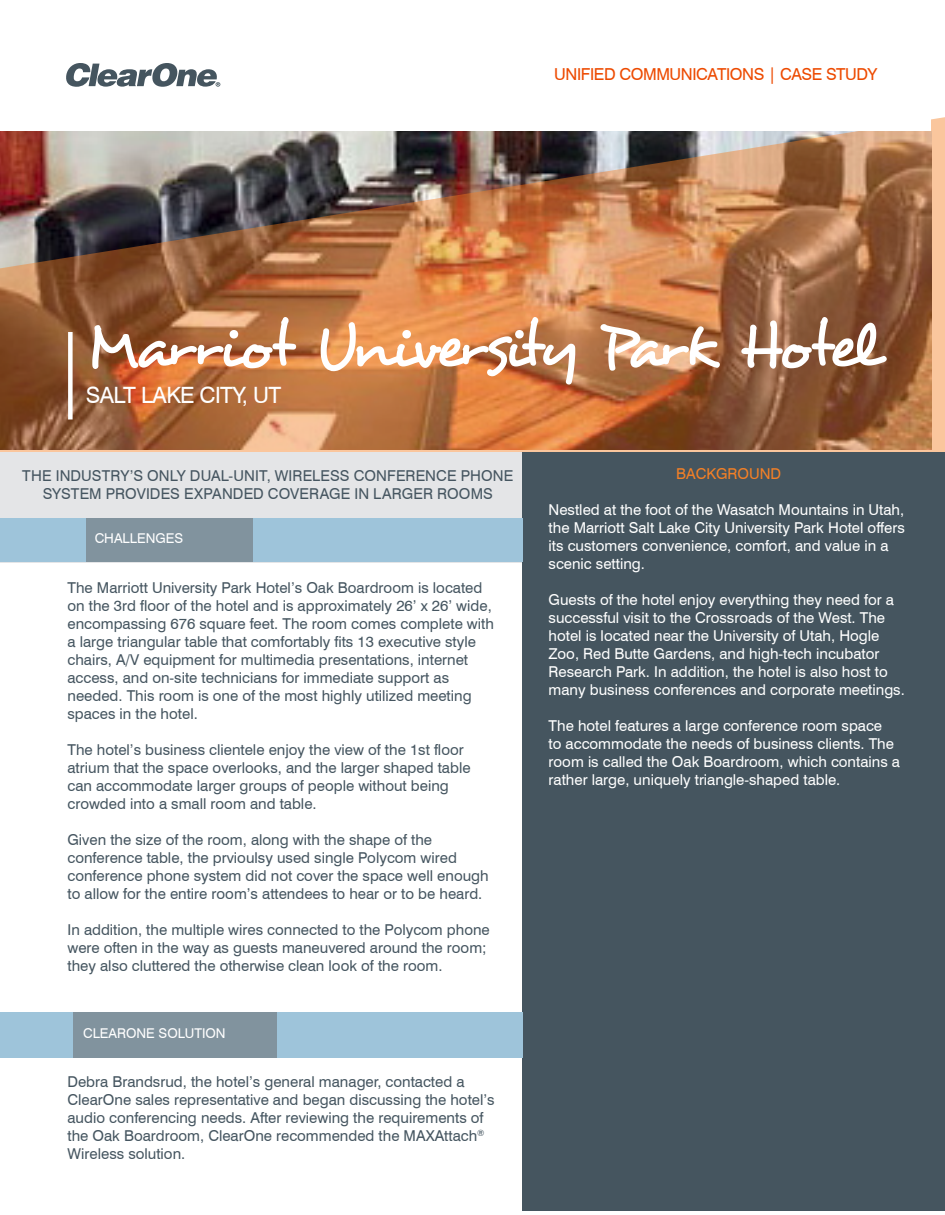
<style>
.page{position:relative;width:945px;height:1215px;background:#fff}
.page>*{position:absolute;margin:0;border:0;box-sizing:border-box;transform-origin:0 0}
.t1{font:64.5px "Desyrel";letter-spacing:-.07em;color:#fff}
.t2{font:22.5px "Swiss 721 BT";letter-spacing:-.025em;color:#fff}
.t3{font:16.5px "Swiss 721 BT";letter-spacing:-.025em;color:#ed4a00}
.t4{font:15px/18px "Swiss 721 BT";color:#455560}
.t5{font:15px/18px "Swiss 721 BT";color:#fff}
.t6{font:15px "Swiss 721 BT";color:#f48026}
.t7{font:13.5px "Swiss 721 BT";color:#fff}
</style>
<div class="page">
<img style="left:0;top:117px;width:945px;height:335px">
<div style="left:0;top:452px;width:636px;height:110px;background:#e4e5e7"></div>
<div style="left:14px;top:14px;width:918px;height:117px;background:#fff"></div>
<svg style="left:66px;top:63px;width:154px;height:24px"></svg>
<div style="left:522px;top:452px;width:423px;height:758px;background:#45555f"></div>
<div style="left:68px;top:332px;width:5px;height:87px;background:#fff"></div>
<div style="left:0;top:518px;width:522px;height:44px;background:#9ec4da"></div>
<div style="left:86px;top:518px;width:167px;height:44px;background:#81939e"></div>
<div style="left:0;top:1012px;width:522px;height:46px;background:#9ec4da"></div>
<div style="left:73px;top:1012px;width:204px;height:46px;background:#81939e"></div>
<p class="t3" style="left:554px;top:64px;width:325px">UNIFIED COMMUNICATIONS | CASE STUDY</p>
<p class="t1" style="left:86px;top:306px;width:793px">Marriot University Park Hotel</p>
<p class="t2" style="left:86px;top:381px;width:197px">SALT LAKE CITY, UT</p>
<p class="t4" style="left:22px;top:466px;width:492px;text-align:center">THE INDUSTRY’S ONLY DUAL-UNIT, WIRELESS CONFERENCE PHONE<br>SYSTEM PROVIDES EXPANDED COVERAGE IN LARGER ROOMS</p>
<p class="t7" style="left:95px;top:530px;width:90px">CHALLENGES</p>
<p class="t4" style="left:68px;top:579px;width:428px">The Marriott University Park Hotel’s Oak Boardroom is located on the 3rd floor of the hotel and is approximately 26’ x 26’ wide, encompassing 676 square feet. The room comes complete with a large triangular table that comfortably fits 13 executive style chairs, A/V equipment for multimedia presentations, internet</p>
<p class="t4" style="left:68px;top:669px;width:406px">access, and on-site technicians for immediate support as needed. This room is one of the most highly utilized meeting spaces in the hotel.</p>
<p class="t4" style="left:68px;top:741px;width:405px">The hotel’s business clientele enjoy the view of the 1st floor atrium that the space overlooks, and the larger shaped table can accommodate larger groups of people without being</p>
<p class="t4" style="left:68px;top:795px;width:251px">crowded into a small room and table.</p>
<p class="t4" style="left:68px;top:831px;width:423px">Given the size of the room, along with the shape of the conference table, the prvioulsy used single Polycom wired conference phone system did not cover the space well enough to allow for the entire room’s attendees to hear or to be heard.</p>
<p class="t4" style="left:68px;top:921px;width:424px">In addition, the multiple wires connected to the Polycom phone were often in the way as guests maneuvered around the room; they also cluttered the otherwise clean look of the room.</p>
<p class="t7" style="left:83px;top:1025px;width:144px">CLEARONE SOLUTION</p>
<p class="t4" style="left:68px;top:1073px;width:429px">Debra Brandsrud, the hotel’s general manager, contacted a ClearOne sales representative and began discussing the hotel’s audio conferencing needs. After reviewing the requirements of the Oak Boardroom, ClearOne recommended the MAXAttach<sup>® </sup>Wireless solution.</p>
<p class="t6" style="left:676px;top:464px;width:106px">BACKGROUND</p>
<p class="t5" style="left:549px;top:500px;width:358px;text-align:justify">Nestled at the foot of the Wasatch Mountains in Utah, the Marriott Salt Lake City University Park Hotel offers its customers convenience, comfort, and value in a</p>
<p class="t5" style="left:549px;top:554px;width:98px">scenic setting.</p>
<p class="t5" style="left:549px;top:590px;width:358px">Guests of the hotel enjoy everything they need for a successful visit to the Crossroads of the West. The hotel is located near the University of Utah, Hogle Zoo, Red Butte Gardens, and high-tech incubator Research Park. In addition, the hotel is also host to many business conferences and corporate meetings.</p>
<p class="t5" style="left:549px;top:716px;width:353px">The hotel features a large conference room space<br>to accommodate the needs of business clients. The room is called the Oak Boardroom, which contains a rather large, uniquely triangle-shaped table.</p>
</div>
